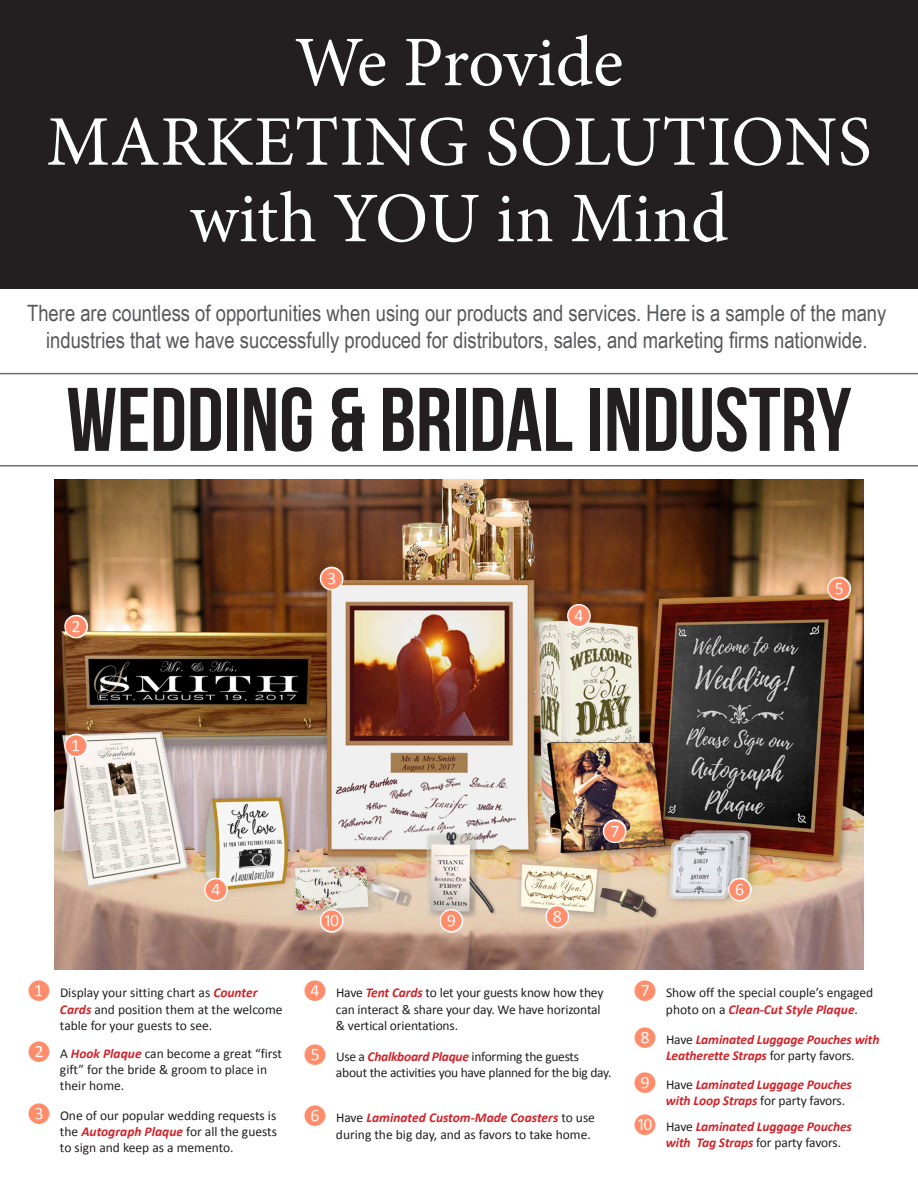
<style>
.page{position:relative;width:918px;height:1188px;background:#fff}
.page>*{position:absolute;margin:0;border:0;box-sizing:border-box;transform-origin:0 0}
.t1{font:90px "Bebas Neue";color:#231f20}
.t2{font:71.25px "Minion Pro";color:#fff}
.t3{font:22.5px/27px "Arial Narrow";color:#57585a;text-align:center}
.t4{font:18px "Calibri";color:#ff8d6b}
.t5{font:13.5px/16.2px "Calibri";letter-spacing:-.01em;color:#231f20}
.t6{font:italic 700 13.5px/16.2px "Calibri";letter-spacing:-.01em;color:#d1232a}
.s1{font-size:18px;color:#ff8d6b}
.s2{font-weight:700;font-style:italic;color:#d1232a}
.s3{font-weight:400;font-style:normal;font-size:18px;color:#ff8d6b}
.s4{font-weight:400;font-style:normal;color:#231f20}
</style>
<div class="page">
<img style="left:54px;top:480px;width:810px;height:489px">
<div style="left:0;top:0;width:918px;height:288px;background:#231f20"></div>
<hr style="left:0;top:373px;width:918px;height:1px;background:#6c6d70">
<hr style="left:0;top:465px;width:918px;height:2px;background:#6c6d70">
<svg style="left:63px;top:732px;width:27px;height:27px"></svg>
<svg style="left:63px;top:613px;width:27px;height:27px"></svg>
<svg style="left:318px;top:907px;width:27px;height:27px"></svg>
<svg style="left:826px;top:575px;width:27px;height:27px"></svg>
<svg style="left:726px;top:876px;width:27px;height:27px"></svg>
<svg style="left:601px;top:813px;width:27px;height:38px"></svg>
<svg style="left:544px;top:903px;width:27px;height:27px"></svg>
<svg style="left:438px;top:907px;width:27px;height:27px"></svg>
<svg style="left:318px;top:565px;width:27px;height:27px"></svg>
<svg style="left:565px;top:599px;width:28px;height:30px"></svg>
<svg style="left:202px;top:873px;width:28px;height:30px"></svg>
<p class="t2" style="left:295px;top:15px;width:330px">We Provide</p>
<p class="t2" style="left:46px;top:94px;width:827px">MARKETING SOLUTIONS</p>
<p class="t2" style="left:190px;top:171px;width:540px">with YOU in Mind</p>
<p class="t3" style="left:27px;top:299px;width:861px">There are countless of opportunities when using our products and services. Here is a sample of the many industries that we have successfully produced for distributors, sales, and marketing firms nationwide.</p>
<p class="t1" style="left:66px;top:370px;width:787px">WEDDING &amp; bridal INDUSTRY</p>
<p class="t4" style="left:64px;top:616px;width:25px">❷</p>
<p class="t4" style="left:320px;top:567px;width:25px">❸</p>
<p class="t4" style="left:567px;top:605px;width:25px">❹</p>
<p class="t4" style="left:827px;top:578px;width:25px">❺</p>
<p class="t4" style="left:64px;top:734px;width:25px">❶</p>
<p class="t4" style="left:204px;top:879px;width:25px">❹</p>
<p class="t5" style="left:27px;top:985px;width:232px"><span class="s1">❶</span> Display your sitting chart as <span class="s2">Counter</span></p>
<p class="t5" style="left:60px;top:1001px;width:224px"><span class="s2">Cards</span> and position them at the welcome</p>
<p class="t5" style="left:60px;top:1017px;width:154px">table for your guests to see.</p>
<p class="t5" style="left:27px;top:1045px;width:257px"><span class="s1">❷</span> A <span class="s2">Hook Plaque</span> can become a great “first</p>
<p class="t5" style="left:60px;top:1062px;width:209px">gift” for the bride &amp; groom to place in</p>
<p class="t5" style="left:60px;top:1078px;width:66px">their home.</p>
<p class="t5" style="left:27px;top:1107px;width:251px"><span class="s1">❸</span> One of our popular wedding requests is</p>
<p class="t5" style="left:60px;top:1124px;width:219px">the <span class="s2">Autograph Plaque</span> for all the guests</p>
<p class="t5" style="left:60px;top:1140px;width:175px">to sign and keep as a memento.</p>
<p class="t4" style="left:320px;top:910px;width:25px">❿</p>
<p class="t4" style="left:440px;top:910px;width:25px">❾</p>
<p class="t4" style="left:545px;top:906px;width:25px">❽</p>
<p class="t4" style="left:603px;top:820px;width:25px">❼</p>
<p class="t4" style="left:728px;top:879px;width:25px">❻</p>
<p class="t5" style="left:303px;top:985px;width:302px"><span class="s1">❹</span> Have <span class="s2">Tent Cards</span> to let your guests know how they</p>
<p class="t5" style="left:336px;top:1001px;width:266px">can interact &amp; share your day. We have horizontal</p>
<p class="t5" style="left:336px;top:1017px;width:124px">&amp; vertical orientations.</p>
<p class="t5" style="left:303px;top:1048px;width:278px"><span class="s1">❺</span> Use a <span class="s2">Chalkboard Plaque</span> informing the guests</p>
<p class="t5" style="left:336px;top:1064px;width:277px">about the activities you have planned for the big day.</p>
<p class="t6" style="left:303px;top:1110px;width:294px"><span class="s3">❻</span> <span class="s4">Have</span> Laminated Custom-Made Coasters <span class="s4">to use</span></p>
<p class="t5" style="left:336px;top:1126px;width:256px">during the big day, and as favors to take home.</p>
<p class="t5" style="left:666px;top:985px;width:209px;text-indent:-33px"><span class="s1">❼</span> Show off the special couple’s engaged photo on a <span class="s2">Clean-Cut Style Plaque</span>.</p>
<p class="t6" style="left:666px;top:1031px;width:215px;text-indent:-33px"><span class="s3">❽</span> <span class="s4">Have</span> Laminated Luggage Pouches with<br>Leatherette Straps <span class="s4">for party favors.</span></p>
<p class="t6" style="left:633px;top:1077px;width:220px"><span class="s3">❾</span> <span class="s4">Have</span> Laminated Luggage Pouches</p>
<p class="t5" style="left:666px;top:1093px;width:181px"><span class="s2">with Loop Straps</span> for party favors.</p>
<p class="t6" style="left:666px;top:1119px;width:187px;text-indent:-33px"><span class="s3">❿</span> <span class="s4">Have</span> Laminated Luggage Pouches with Tag Straps <span class="s4">for party favors.</span></p>
</div>
